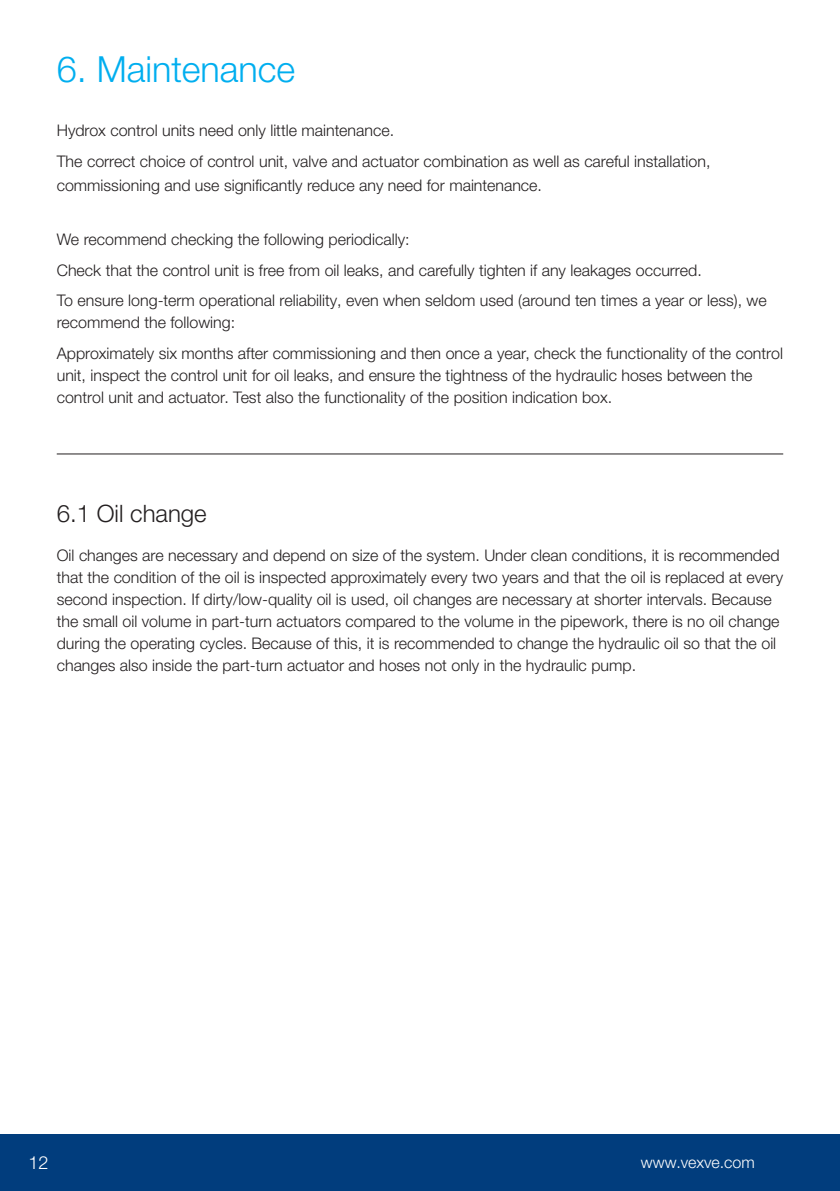
<style>
.page{position:relative;width:840px;height:1191px;background:#fff}
.page>*{position:absolute;margin:0;border:0;box-sizing:border-box;transform-origin:0 0}
.t1{font:300 36px "Helvetica Neue LTW1 G";color:#00aeef}
.t2{font:300 24px "Helvetica Neue LTW1 G";color:#231f20}
.t3{font:300 18px "Helvetica Neue LTW1 G";color:#fff}
.t4{font:300 16px/22px "Helvetica Neue LTW1 G";color:#231f20}
.t5{font:300 16px "Helvetica Neue LTW1 G";color:#fff}
</style>
<div class="page">
<div style="left:0;top:1134px;width:839px;height:57px;background:#013d7d"></div>
<hr style="left:839px;top:1134px;width:1px;height:57px;background:#013d7d">
<hr style="left:57px;top:453px;width:725px;height:1px;background:#231f20">
<h1 class="t1" style="left:57px;top:48px;width:240px">6. Maintenance</h1>
<p class="t4" style="left:57px;top:115px;width:655px;line-height:30.4px">Hydrox control units need only little maintenance.<br>The correct choice of control unit, valve and actuator combination as well as careful installation,</p>
<p class="t4" style="left:57px;top:174px;width:486px">commissioning and use significantly reduce any need for maintenance.</p>
<p class="t4" style="left:57px;top:224px;width:711px;line-height:30.6px">We recommend checking the following periodically:<br>Check that the control unit is free from oil leaks, and carefully tighten if any leakages occurred.<br>To ensure long-term operational reliability, even when seldom used (around ten times a year or less), we</p>
<p class="t4" style="left:57px;top:307px;width:727px;line-height:30.6px">recommend the following:<br>Approximately six months after commissioning and then once a year, check the functionality of the control</p>
<p class="t4" style="left:57px;top:364px;width:697px">unit, inspect the control unit for oil leaks, and ensure the tightness of the hydraulic hoses between the control unit and actuator. Test also the functionality of the position indication box.</p>
<h2 class="t2" style="left:57px;top:499px;width:151px">6.1 Oil change</h2>
<p class="t4" style="left:57px;top:544px;width:727px">Oil changes are necessary and depend on size of the system. Under clean conditions, it is recommended that the condition of the oil is inspected approximately every two years and that the oil is replaced at every second inspection. If dirty/low-quality oil is used, oil changes are necessary at shorter intervals. Because the small oil volume in part-turn actuators compared to the volume in the pipework, there is no oil change during the operating cycles. Because of this, it is recommended to change the hydraulic oil so that the oil changes also inside the part-turn actuator and hoses not only in the hydraulic pump.</p>
<p class="t3" style="left:28px;top:1151px;width:22px">12</p>
<p class="t5" style="left:640px;top:1152px;width:116px">www.vexve.com</p>
</div>
